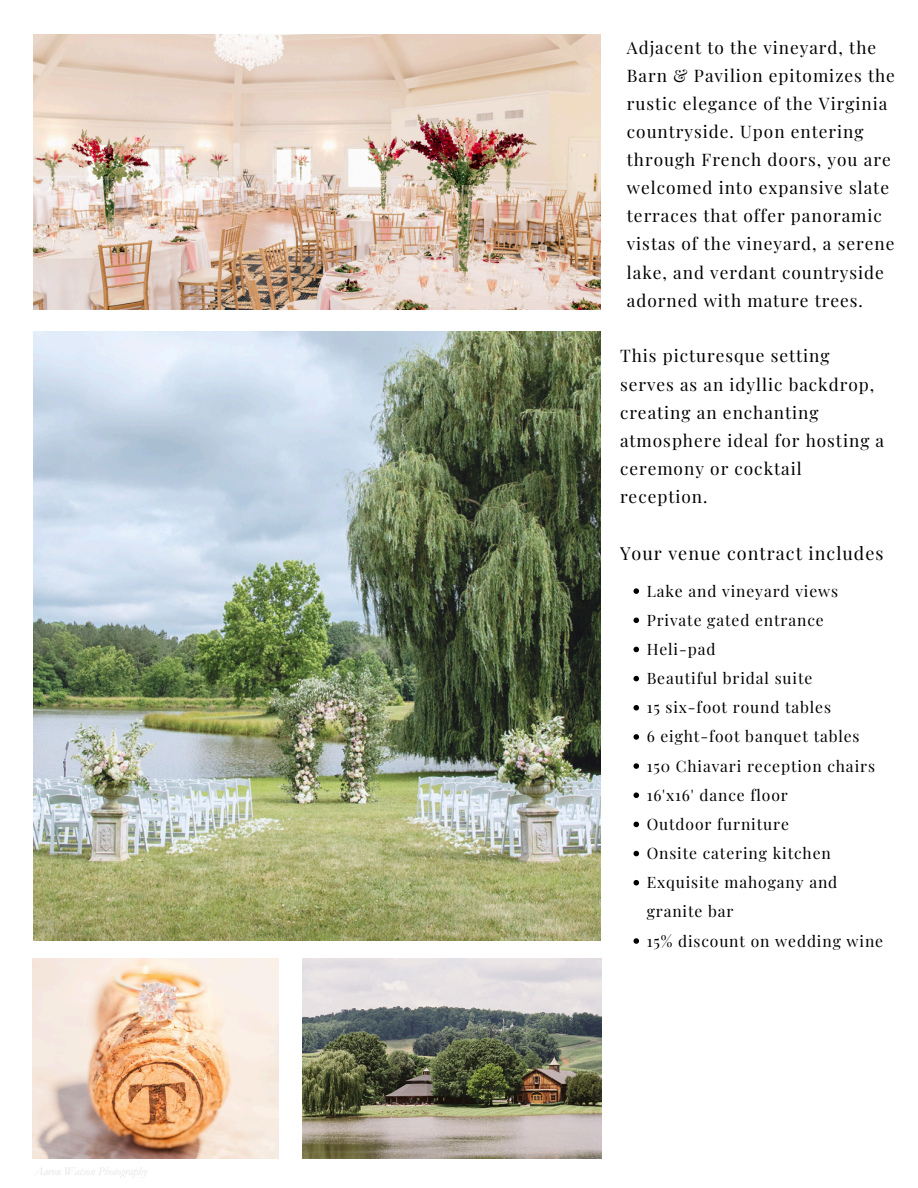
<style>
.page{position:relative;width:918px;height:1188px;background:#fff}
.page>*{position:absolute;margin:0;border:0;box-sizing:border-box;transform-origin:0 0}
.t1{font:18px "Playfair Display";letter-spacing:.055em;color:#000}
.t2{font:17.25px/28.2px "Playfair Display";letter-spacing:.055em;color:#000}
.t3{font:15.75px/29.1px "Playfair Display";letter-spacing:.055em;color:#000}
</style>
<div class="page">
<img style="left:32px;top:959px;width:246px;height:200px">
<img style="left:303px;top:959px;width:298px;height:200px">
<svg style="left:634px;top:588px;width:5px;height:6px"></svg>
<svg style="left:634px;top:618px;width:5px;height:5px"></svg>
<svg style="left:634px;top:647px;width:5px;height:5px"></svg>
<svg style="left:634px;top:676px;width:5px;height:5px"></svg>
<svg style="left:634px;top:705px;width:5px;height:6px"></svg>
<svg style="left:634px;top:734px;width:5px;height:6px"></svg>
<svg style="left:634px;top:763px;width:5px;height:6px"></svg>
<svg style="left:634px;top:792px;width:5px;height:6px"></svg>
<svg style="left:634px;top:822px;width:5px;height:5px"></svg>
<svg style="left:634px;top:851px;width:5px;height:5px"></svg>
<svg style="left:634px;top:880px;width:5px;height:5px"></svg>
<svg style="left:634px;top:938px;width:5px;height:6px"></svg>
<img style="left:34px;top:331px;width:567px;height:610px">
<img style="left:34px;top:34px;width:567px;height:276px">
<p class="t2" style="left:627px;top:32px;width:270px">Adjacent to the vineyard, the<br>Barn &amp; Pavilion epitomizes the rustic elegance of the Virginia countryside. Upon entering through French doors, you are welcomed into expansive slate terraces that offer panoramic vistas of the vineyard, a serene lake, and verdant countryside adorned with mature trees.</p>
<p class="t2" style="left:620px;top:341px;width:266px">This picturesque setting serves as an idyllic backdrop, creating an enchanting atmosphere ideal for hosting a ceremony or cocktail reception.</p>
<p class="t1" style="left:620px;top:540px;width:265px">Your venue contract includes</p>
<h1 class="t3" style="left:647px;top:576px;width:193px">Lake and vineyard views</h1>
<p class="t3" style="left:647px;top:605px;width:179px">Private gated entrance</p>
<p class="t3" style="left:647px;top:634px;width:70px">Heli-pad</p>
<p class="t3" style="left:647px;top:663px;width:167px">Beautiful bridal suite</p>
<p class="t3" style="left:647px;top:692px;width:186px">15 six-foot round tables</p>
<h1 class="t3" style="left:647px;top:721px;width:214px">6 eight-foot banquet tables</h1>
<h1 class="t3" style="left:647px;top:751px;width:230px">150 Chiavari reception chairs</h1>
<p class="t3" style="left:647px;top:780px;width:143px">16'x16' dance floor</p>
<p class="t3" style="left:647px;top:809px;width:144px">Outdoor furniture</p>
<p class="t3" style="left:647px;top:838px;width:186px">Onsite catering kitchen</p>
<p class="t3" style="left:647px;top:867px;width:192px">Exquisite mahogany and granite bar</p>
<p class="t3" style="left:647px;top:925px;width:238px">15% discount on wedding wine</p>
</div>
